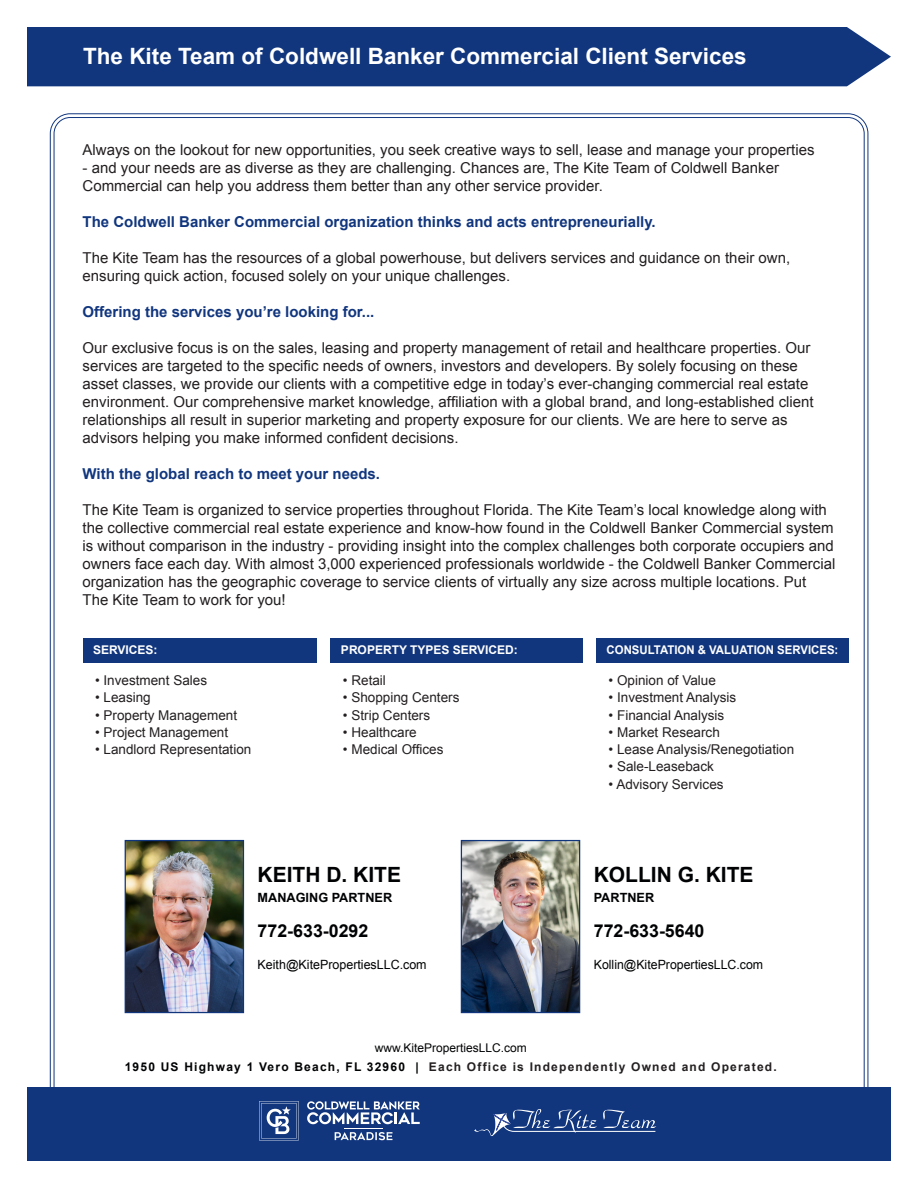
<style>
.page{position:relative;width:918px;height:1188px;background:#fff}
.page>*{position:absolute;margin:0;border:0;box-sizing:border-box;transform-origin:0 0}
.t1{font:700 22.5px "Arial";color:#fff}
.t2{font:700 21px "Arial";color:#010203}
.t3{font:700 17.85px "Arial";color:#010203}
.t4{font:15px/18px "Arial";color:#231f20}
.t5{font:700 15px "Arial";color:#11367e}
.t6{font:13.5px "Arial";color:#231f20}
.t7{font:12.75px "Arial";color:#010203}
.t8{font:700 12.75px "Arial";color:#010203}
.t9{font:700 12px "Arial";letter-spacing:.1em;color:#231f20}
.t10{font:700 12px "Arial";color:#fff}
.t11{font:700 12px "Arial";color:#fff;scale:.95 1}
.t12{font:12px "Arial";color:#010203}
.s1{color:#010203}
</style>
<div class="page">
<div style="left:27px;top:1088px;width:864px;height:73px;background:#11367e"></div>
<svg style="left:474px;top:1109px;width:182px;height:27px"></svg>
<svg style="left:335px;top:1132px;width:57px;height:8px"></svg>
<svg style="left:307px;top:1101px;width:113px;height:23px"></svg>
<hr style="left:344px;top:1128px;width:39px;height:1px;background:#fff">
<svg style="left:259px;top:1101px;width:40px;height:40px"></svg>
<div style="left:27px;top:27px;width:864px;height:59px;background:#11367e"></div>
<img style="left:127px;top:842px;width:115px;height:169px">
<div style="left:125px;top:840px;width:119px;height:173px;border:1px solid #11367e"></div>
<img style="left:463px;top:842px;width:115px;height:169px">
<div style="left:461px;top:840px;width:119px;height:173px;border:1px solid #11367e"></div>
<div style="left:83px;top:638px;width:233px;height:25px;background:#11367e"></div>
<div style="left:331px;top:638px;width:252px;height:25px;background:#11367e"></div>
<div style="left:596px;top:638px;width:253px;height:25px;background:#11367e"></div>
<p class="t1" style="left:83px;top:41px;width:665px">The Kite Team of Coldwell Banker Commercial Client Services</p>
<p class="t4" style="left:83px;top:140px;width:733px">Always on the lookout for new opportunities, you seek creative ways to sell, lease and manage your properties</p>
<p class="t4" style="left:83px;top:158px;width:698px">- and your needs are as diverse as they are challenging. Chances are, The Kite Team of Coldwell Banker<br>Commercial can help you address them better than any other service provider.</p>
<p class="t5" style="left:83px;top:211px;width:575px">The Coldwell Banker Commercial organization thinks and acts entrepreneurially.</p>
<p class="t4" style="left:83px;top:248px;width:709px">The Kite Team has the resources of a global powerhouse, but delivers services and guidance on their own, ensuring quick action, focused solely on your unique challenges.</p>
<p class="t5" style="left:83px;top:301px;width:293px">Offering the services you’re looking for...</p>
<p class="t4" style="left:83px;top:338px;width:733px">Our exclusive focus is on the sales, leasing and property management of retail and healthcare properties. Our services are targeted to the specific needs of owners, investors and developers. By solely focusing on these asset classes, we provide our clients with a competitive edge in today’s ever-changing commercial real estate environment. Our comprehensive market knowledge, affiliation with a global brand, and long-established client relationships all result in superior marketing and property exposure for our clients. We are here to serve as advisors helping you make informed confident decisions.</p>
<p class="t5" style="left:83px;top:463px;width:299px">With the global reach to meet your needs.</p>
<p class="t4" style="left:83px;top:500px;width:754px">The Kite Team is organized to service properties throughout Florida. The Kite Team’s local knowledge along with the collective commercial real estate experience and know-how found in the Coldwell Banker Commercial system is without comparison in the industry - providing insight into the complex challenges both corporate occupiers and owners face each day. With almost 3,000 experienced professionals worldwide - the Coldwell Banker Commercial organization has the geographic coverage to service clients of virtually any size across multiple locations. Put The Kite Team to work for you!</p>
<p class="t10" style="left:93px;top:642px;width:66px">SERVICES:</p>
<p class="t6" style="left:95px;top:672px;width:114px">• Investment Sales</p>
<p class="t6" style="left:95px;top:689px;width:57px">• Leasing</p>
<p class="t6" style="left:95px;top:706px;width:144px">• Property Management</p>
<p class="t6" style="left:95px;top:723px;width:135px">• Project Management</p>
<p class="t6" style="left:95px;top:741px;width:158px">• Landlord Representation</p>
<p class="t10" style="left:341px;top:642px;width:178px">PROPERTY TYPES SERVICED:</p>
<p class="t6" style="left:343px;top:672px;width:44px">• Retail</p>
<p class="t6" style="left:343px;top:689px;width:118px">• Shopping Centers</p>
<p class="t6" style="left:343px;top:706px;width:89px">• Strip Centers</p>
<p class="t6" style="left:343px;top:723px;width:75px">• Healthcare</p>
<p class="t6" style="left:343px;top:741px;width:102px">• Medical Offices</p>
<p class="t2" style="left:258px;top:860px;width:145px">KEITH D. KITE</p>
<p class="t8" style="left:258px;top:889px;width:136px">MANAGING PARTNER</p>
<p class="t3" style="left:258px;top:919px;width:112px">772-633-0292</p>
<p class="t7" style="left:258px;top:956px;width:171px">Keith@KitePropertiesLLC.com</p>
<p class="t12" style="left:375px;top:1040px;width:154px">www.KitePropertiesLLC.com</p>
<p class="t11" style="left:607px;top:642px;width:246px">CONSULTATION &amp; VALUATION SERVICES:</p>
<p class="t6" style="left:609px;top:672px;width:109px">• Opinion of Value</p>
<p class="t6" style="left:609px;top:689px;width:129px">• Investment Analysis</p>
<p class="t6" style="left:609px;top:706px;width:117px">• Financial Analysis</p>
<p class="t6" style="left:609px;top:723px;width:113px">• Market Research</p>
<p class="t6" style="left:609px;top:741px;width:187px">• Lease Analysis/Renegotiation</p>
<p class="t6" style="left:609px;top:758px;width:107px">• Sale-Leaseback</p>
<p class="t6" style="left:609px;top:775px;width:117px">• Advisory Services</p>
<p class="t2" style="left:594px;top:860px;width:161px">KOLLIN G. KITE</p>
<p class="t8" style="left:594px;top:889px;width:62px">PARTNER</p>
<p class="t3" style="left:594px;top:919px;width:112px">772-633-5640</p>
<p class="t7" style="left:594px;top:956px;width:171px">Kollin@KitePropertiesLLC.com</p>
<p class="t9" style="left:125px;top:1059px;width:654px"><span class="s1">1950 US Highway 1 Vero Beach, FL 32960 |</span> Each Office is Independently Owned and Operated.</p>
</div>
